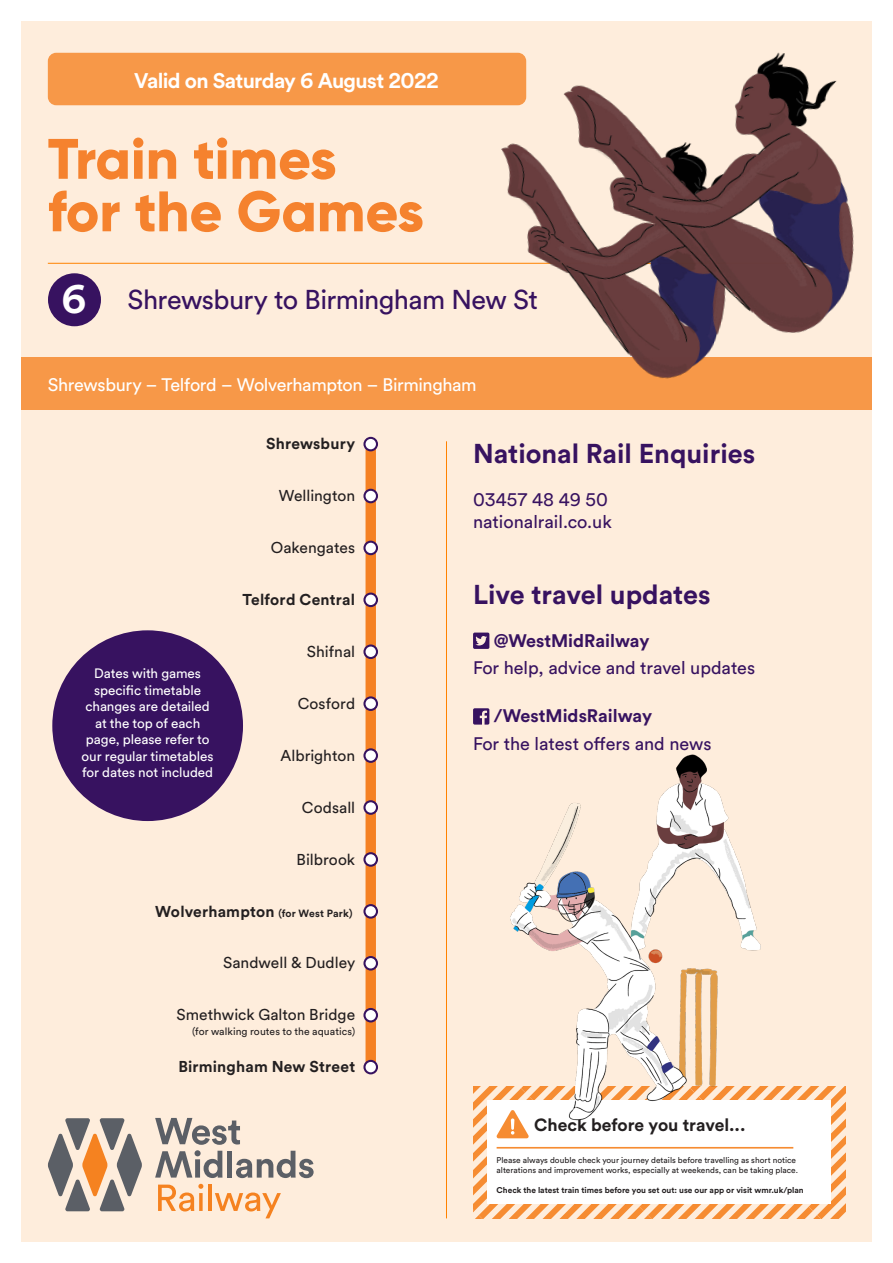
<style>
.page{position:relative;width:893px;height:1263px;background:#fff}
.page>*{position:absolute;margin:0;border:0;box-sizing:border-box;transform-origin:0 0}
.t1{font:800 57px/52.5px "Gilroy";color:#f5822e}
.t2{font:700 39.3px "WMCA Circular Cap Num";color:#fff}
.t3{font:700 27px "WMCA Circular Cap Num";color:#371260}
.t4{font:27px "WMCA Circular Cap Num";letter-spacing:-.02em;color:#371260}
.t5{font:700 21px "WMCA Circular Cap Num";letter-spacing:-.035em;color:#fff}
.t6{font:18px "WMCA Circular Cap Num";color:#371260}
.t7{font:18px "WMCA Circular Cap Num";letter-spacing:-.02em;color:#fff}
.t8{font:700 18px "WMCA Circular Cap Num";color:#371260}
.t9{font:700 17.55px "Circular Std";color:#231f20}
.t10{font:15.6px "Circular Std";color:#231f20}
.t11{font:700 15.6px "Circular Std";letter-spacing:.015em;color:#231f20}
.Station{font:13.5px/16.5px "Circular Std";letter-spacing:-.005em;color:#fff;text-align:center}
.t12{font:10.35px "Circular Std";letter-spacing:.005em;color:#231f20}
.t13{font:8.25px/9.9px "Circular Std";color:#231f20}
.t14{font:700 8.25px "Circular Std";color:#231f20}
.s1{font-size:10.35px}
</style>
<div class="page">
<div style="left:21px;top:21px;width:851px;height:1221px;background:#feeddc"></div>
<div style="left:21px;top:357px;width:851px;height:53px;background:#f79848"></div>
<div style="left:48px;top:273px;width:53px;height:53px;background:#371260;border-radius:50%"></div>
<div style="left:48px;top:53px;width:478px;height:52px;background:#f79848;border-radius:8px"></div>
<svg style="left:473px;top:633px;width:16px;height:16px"></svg>
<svg style="left:473px;top:708px;width:16px;height:17px"></svg>
<hr style="left:446px;top:441px;width:1px;height:777px;background:#ff8200">
<svg style="left:48px;top:1118px;width:94px;height:93px"></svg>
<svg style="left:155px;top:1118px;width:159px;height:60px"></svg>
<svg style="left:158px;top:1184px;width:45px;height:27px"></svg>
<hr style="left:208px;top:1184px;width:4px;height:27px;background:#f58220">
<svg style="left:215px;top:1192px;width:66px;height:26px"></svg>
<svg style="left:473px;top:1086px;width:372px;height:132px"></svg>
<div style="left:487px;top:1101px;width:344px;height:103px;background:#fff"></div>
<svg style="left:496px;top:1134px;width:33px;height:4px"></svg>
<hr style="left:497px;top:1147px;width:296px;height:1px;background:#f68c32">
<hr style="left:48px;top:263px;width:762px;height:1px;background:#ff8200">
<img style="left:473px;top:754px;width:332px;height:380px">
<img style="left:429px;top:52px;width:425px;height:327px">
<div style="left:366px;top:444px;width:10px;height:628px;background:#f58123"></div>
<svg style="left:363px;top:489px;width:15px;height:14px"></svg>
<svg style="left:363px;top:541px;width:15px;height:14px"></svg>
<svg style="left:363px;top:592px;width:15px;height:15px"></svg>
<svg style="left:363px;top:644px;width:15px;height:15px"></svg>
<svg style="left:363px;top:696px;width:15px;height:15px"></svg>
<svg style="left:363px;top:748px;width:15px;height:15px"></svg>
<svg style="left:363px;top:437px;width:15px;height:14px"></svg>
<svg style="left:363px;top:800px;width:15px;height:15px"></svg>
<svg style="left:363px;top:852px;width:15px;height:15px"></svg>
<svg style="left:363px;top:904px;width:15px;height:15px"></svg>
<svg style="left:363px;top:956px;width:15px;height:14px"></svg>
<svg style="left:363px;top:1008px;width:15px;height:14px"></svg>
<svg style="left:363px;top:1060px;width:15px;height:14px"></svg>
<div style="left:52px;top:630px;width:191px;height:191px;background:#371260;border-radius:50%"></div>
<p class="t5" style="left:134px;top:69px;width:306px">Valid on Saturday 6 August 2022</p>
<p class="t1" style="left:48px;top:132px;width:378px">Train times<br>for the Games</p>
<p class="t2" style="left:62px;top:278px;width:27px">6</p>
<p class="t4" style="left:128px;top:285px;width:412px">Shrewsbury to Birmingham New St</p>
<p class="t7" style="left:48px;top:375px;width:430px">Shrewsbury – Telford – Wolverhampton – Birmingham</p>
<p class="t11" style="left:266px;top:434px;width:91px">Shrewsbury</p>
<p class="t10" style="left:279px;top:486px;width:78px">Wellington</p>
<p class="t10" style="left:271px;top:538px;width:86px">Oakengates</p>
<p class="t11" style="left:242px;top:589px;width:114px">Telford Central</p>
<p class="Station" style="left:94px;top:665px;width:108px">Dates with games</p>
<p class="Station" style="left:94px;top:681px;width:109px">specific timetable</p>
<p class="Station" style="left:85px;top:698px;width:126px">changes are detailed</p>
<p class="Station" style="left:95px;top:714px;width:107px">at the top of each</p>
<p class="Station" style="left:82px;top:731px;width:134px">page, please refer to our regular timetables</p>
<p class="Station" style="left:82px;top:764px;width:133px">for dates not included</p>
<p class="t10" style="left:307px;top:642px;width:50px">Shifnal</p>
<p class="t10" style="left:298px;top:694px;width:59px">Cosford</p>
<p class="t10" style="left:280px;top:746px;width:76px">Albrighton</p>
<p class="t10" style="left:302px;top:798px;width:55px">Codsall</p>
<p class="t10" style="left:297px;top:850px;width:60px">Bilbrook</p>
<p class="t11" style="left:155px;top:901px;width:199px">Wolverhampton <span class="s1">(for West Park)</span></p>
<p class="t10" style="left:223px;top:953px;width:134px">Sandwell &amp; Dudley</p>
<p class="t10" style="left:176px;top:1005px;width:180px">Smethwick Galton Bridge</p>
<p class="t12" style="left:192px;top:1025px;width:164px">(for walking routes to the aquatics)</p>
<p class="t11" style="left:178px;top:1057px;width:178px">Birmingham New Street</p>
<p class="t3" style="left:473px;top:439px;width:284px">National Rail Enquiries</p>
<p class="t6" style="left:473px;top:490px;width:136px">03457 48 49 50</p>
<p class="t6" style="left:473px;top:512px;width:140px">nationalrail.co.uk</p>
<p class="t3" style="left:473px;top:579px;width:239px">Live travel updates</p>
<p class="t8" style="left:494px;top:631px;width:157px">@WestMidRailway</p>
<p class="t6" style="left:473px;top:658px;width:284px">For help, advice and travel updates</p>
<p class="t8" style="left:494px;top:706px;width:160px">/WestMidsRailway</p>
<p class="t6" style="left:473px;top:734px;width:240px">For the latest offers and news</p>
<p class="t9" style="left:534px;top:1113px;width:213px">Check before you travel...</p>
<p class="t13" style="left:497px;top:1155px;width:303px">Please always double check your journey details before travelling as short notice alterations and improvement works, especially at weekends, can be taking place.</p>
<p class="t14" style="left:497px;top:1185px;width:309px">Check the latest train times before you set out: use our app or visit wmr.uk/plan</p>
</div>
